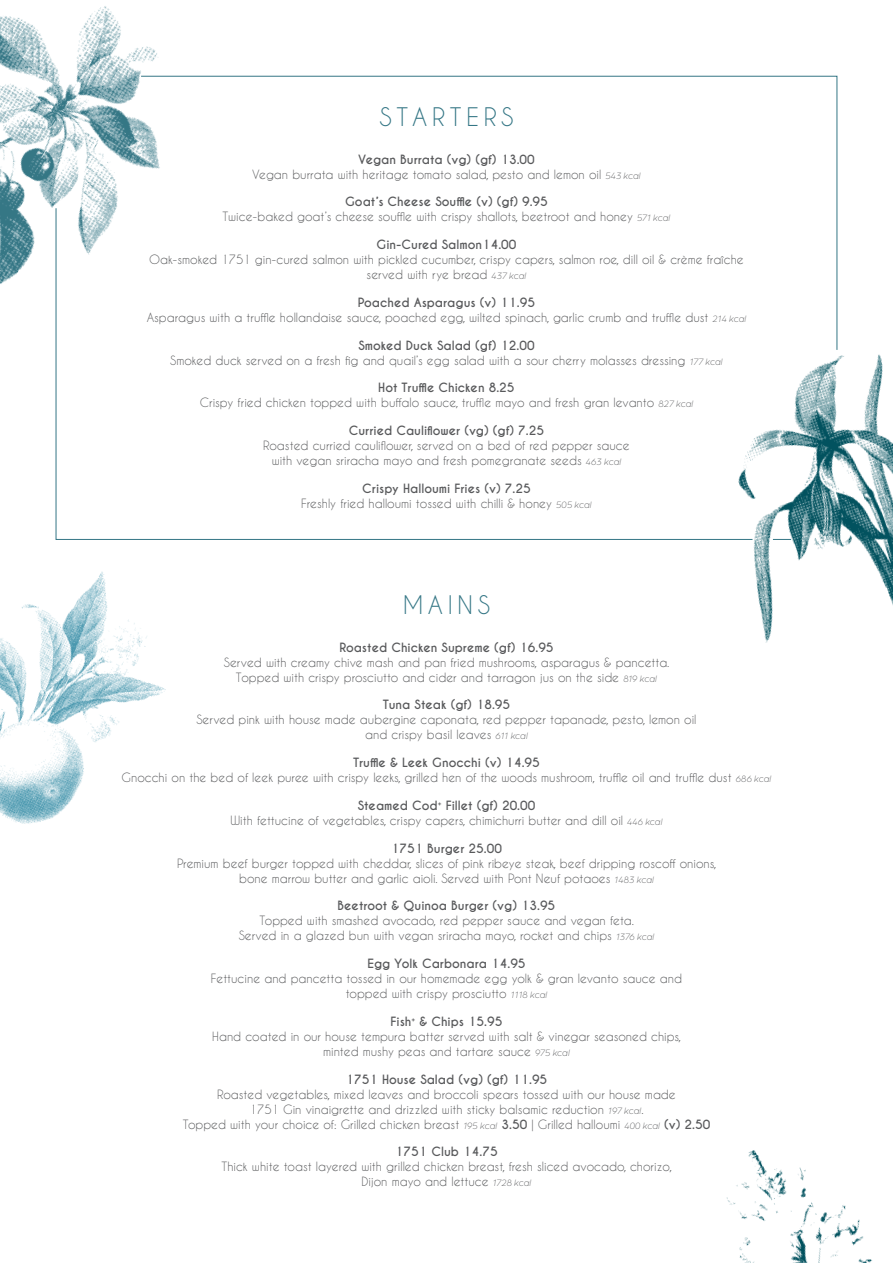
<style>
.page{position:relative;width:893px;height:1263px;background:#fff}
.page>*{position:absolute;margin:0;border:0;box-sizing:border-box;transform-origin:0 0}
.t1{font:24px "Caviar Dreams";letter-spacing:.2em;color:#347685}
.t2{font:12px/15px "Caviar Dreams";color:#58595b;text-align:center}
.t3{font:700 12px "Caviar Dreams";color:#58595b}
.s1{font-weight:700}
.s2{font-family:"Arboria";font-weight:300;font-style:italic;font-size:9.75px}
</style>
<div class="page">
<img style="left:753px;top:354px;width:140px;height:289px">
<img style="left:0;top:6px;width:158px;height:278px">
<img style="left:726px;top:1150px;width:146px;height:113px">
<img style="left:0;top:572px;width:166px;height:252px">
<svg style="left:140px;top:75px;width:698px;height:275px"></svg>
<svg style="left:773px;top:539px;width:18px;height:1px"></svg>
<svg style="left:55px;top:207px;width:698px;height:333px"></svg>
<h1 class="t1" style="left:379px;top:103px;width:136px">STARTERS</h1>
<p class="t2" style="left:252px;top:151px;width:390px"><span class="s1">Vegan Burrata (vg) (gf) 13.00<br></span>Vegan burrata with heritage tomato salad, pesto and lemon oil <span class="s2">543 kcal</span></p>
<p class="t2" style="left:223px;top:194px;width:449px"><span class="s1">Goat’s Cheese Souffle (v) (gf) 9.95<br></span>Twice-baked goat’s cheese souffle with crispy shallots, beetroot and honey <span class="s2">571 kcal</span></p>
<p class="t3" style="left:377px;top:237px;width:141px">Gin-Cured Salmon14.00</p>
<p class="t2" style="left:149px;top:252px;width:596px">Oak-smoked 1751 gin-cured salmon with pickled cucumber, crispy capers, salmon roe, dill oil &amp; crème fraîche served with rye bread <span class="s2">437 kcal</span></p>
<p class="t2" style="left:147px;top:295px;width:601px"><span class="s1">Poached Asparagus (v) 11.95<br></span>Asparagus with a truffle hollandaise sauce, poached egg, wilted spinach, garlic crumb and truffle dust <span class="s2">214 kcal</span></p>
<p class="t2" style="left:170px;top:337px;width:554px"><span class="s1">Smoked Duck Salad (gf) 12.00<br></span>Smoked duck served on a fresh fig and quail’s egg salad with a sour cherry molasses dressing <span class="s2">177 kcal</span></p>
<p class="t2" style="left:200px;top:380px;width:495px"><span class="s1">Hot Truffle Chicken 8.25<br></span>Crispy fried chicken topped with buffalo sauce, truffle mayo and fresh gran levanto <span class="s2">827 kcal</span></p>
<p class="t3" style="left:349px;top:423px;width:197px">Curried Cauliflower (vg) (gf) 7.25</p>
<p class="t2" style="left:263px;top:438px;width:368px">Roasted curried cauliflower, served on a bed of red pepper sauce with vegan sriracha mayo and fresh pomegranate seeds <span class="s2">463 kcal</span></p>
<p class="t2" style="left:301px;top:481px;width:292px"><span class="s1">Crispy Halloumi Fries (v) 7.25<br></span>Freshly fried halloumi tossed with chilli &amp; honey <span class="s2">505 kcal</span></p>
<h1 class="t1" style="left:403px;top:591px;width:88px">MAINS</h1>
<p class="t3" style="left:339px;top:640px;width:216px">Roasted Chicken Supreme (gf) 16.95</p>
<p class="t2" style="left:224px;top:654px;width:447px">Served with creamy chive mash and pan fried mushrooms, asparagus &amp; pancetta.<br>Topped with crispy prosciutto and cider and tarragon jus on the side <span class="s2">819 kcal</span></p>
<p class="t3" style="left:383px;top:697px;width:129px">Tuna Steak (gf) 18.95</p>
<p class="t2" style="left:196px;top:712px;width:501px">Served pink with house made aubergine caponata, red pepper tapanade, pesto, lemon oil and crispy basil leaves <span class="s2">611 kcal</span></p>
<p class="t2" style="left:122px;top:755px;width:651px"><span class="s1">Truffle &amp; Leek Gnocchi (v) 14.95<br></span>Gnocchi on the bed of leek puree with crispy leeks, grilled hen of the woods mushroom, truffle oil and truffle dust <span class="s2">686 kcal</span></p>
<p class="t2" style="left:230px;top:797px;width:433px"><span class="s1">Steamed Cod</span><sup>+</sup> <span class="s1">Fillet (gf) 20.00<br></span>With fettucine of vegetables, crispy capers, chimichurri butter and dill oil <span class="s2">446 kcal</span></p>
<p class="t3" style="left:391px;top:841px;width:112px">1751 Burger 25.00</p>
<p class="t2" style="left:177px;top:855px;width:541px">Premium beef burger topped with cheddar, slices of pink ribeye steak, beef dripping roscoff onions, bone marrow butter and garlic aioli. Served with Pont Neuf potaoes <span class="s2">1483 kcal</span></p>
<p class="t3" style="left:338px;top:899px;width:219px">Beetroot &amp; Quinoa Burger (vg) 13.95</p>
<p class="t2" style="left:239px;top:913px;width:417px">Topped with smashed avocado, red pepper sauce and vegan feta.<br>Served in a glazed bun with vegan sriracha mayo, rocket and chips <span class="s2">1376 kcal</span></p>
<p class="t3" style="left:367px;top:956px;width:160px">Egg Yolk Carbonara 14.95</p>
<p class="t2" style="left:211px;top:971px;width:472px">Fettucine and pancetta tossed in our homemade egg yolk &amp; gran levanto sauce and topped with crispy prosciutto <span class="s2">1118 kcal</span></p>
<p class="t2" style="left:212px;top:1014px;width:470px"><span class="s1">Fish</span><sup>+</sup> <span class="s1">&amp; Chips 15.95<br></span>Hand coated in our house tempura batter served with salt &amp; vinegar seasoned chips, minted mushy peas and tartare sauce <span class="s2">975 kcal</span></p>
<p class="t3" style="left:346px;top:1072px;width:203px">1751 House Salad (vg) (gf) 11.95</p>
<p class="t2" style="left:183px;top:1086px;width:529px">Roasted vegetables, mixed leaves and broccoli spears tossed with our house made<br>1751 Gin vinaigrette and drizzled with sticky balsamic reduction <span class="s2">197 kcal</span>.<br>Topped with your choice of: Grilled chicken breast <span class="s2">195 kcal</span> <span class="s1">3.50</span> | Grilled halloumi <span class="s2">400 kcal</span> <span class="s1">(v) 2.50</span></p>
<p class="t3" style="left:395px;top:1145px;width:104px">1751 Club 14.75</p>
<p class="t2" style="left:221px;top:1159px;width:452px">Thick white toast layered with grilled chicken breast, fresh sliced avocado, chorizo,<br>Dijon mayo and lettuce <span class="s2">1728 kcal</span></p>
</div>
